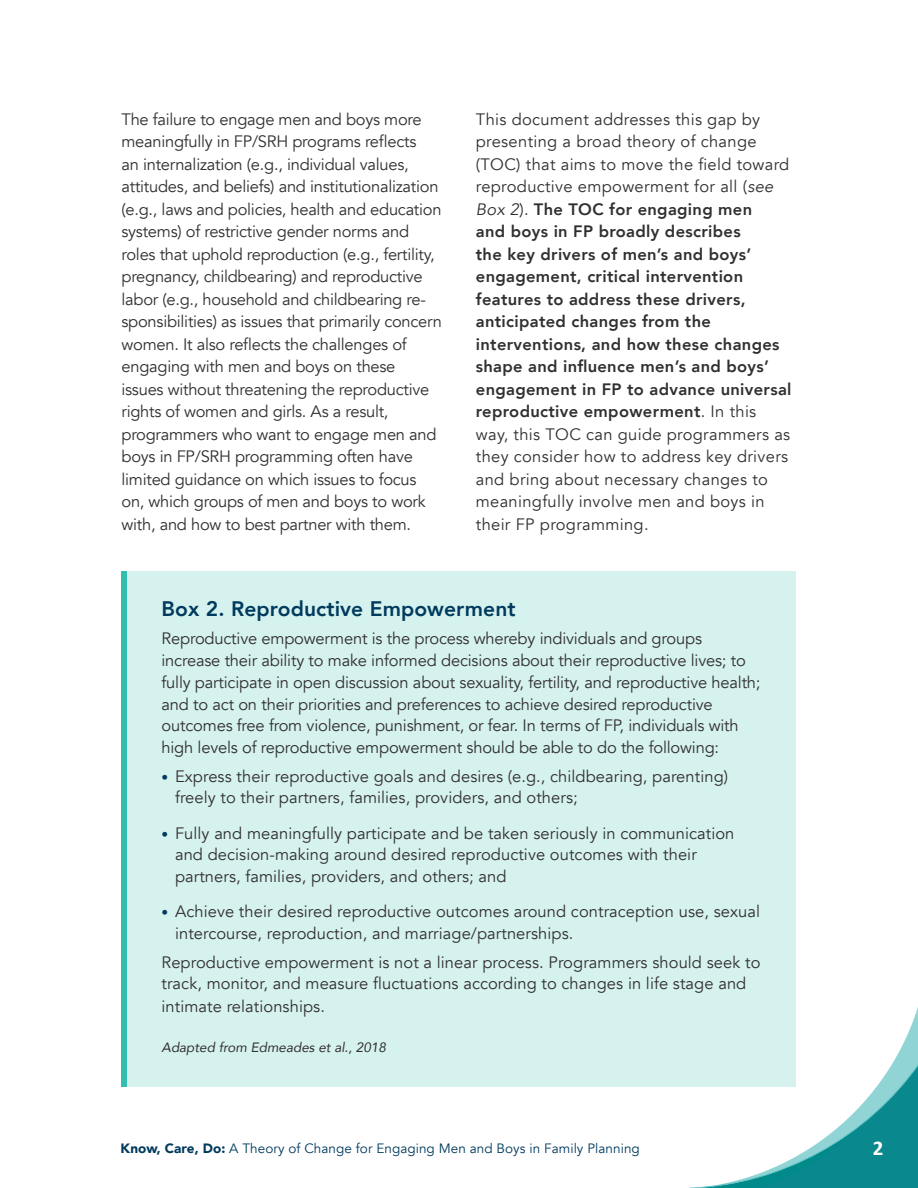
<style>
.page{position:relative;width:918px;height:1188px;background:#fff}
.page>*{position:absolute;margin:0;border:0;box-sizing:border-box;transform-origin:0 0}
.Body_Copy{font:800 21px "Avenir";letter-spacing:.005em;color:#003a5d}
.t1{font:700 21px "Calibri";color:#fff}
.Body_Copy-2{font:16.5px/22.5px "Avenir";letter-spacing:-.01em;color:#312f30}
.Body_Copy-3{font:16.5px/22.5px "Avenir";letter-spacing:.02em;color:#312f30}
.t2{font:13.5px "Avenir";letter-spacing:.005em;color:#003a5d}
.Source_or_Caption{font:italic 13.5px "Avenir";color:#312f30}
.s1{font-style:italic}
.s2{font-weight:800}
.s3{font-weight:900;font-size:13.5px;color:#003a5d}
.s4{font-weight:900}
</style>
<div class="page">
<svg style="left:897px;top:1007px;width:21px;height:48px"></svg>
<svg style="left:679px;top:1055px;width:239px;height:133px"></svg>
<div style="left:122px;top:571px;width:674px;height:515px;background:#d6f2ef"></div>
<div style="left:122px;top:571px;width:5px;height:515px;background:#34beaf"></div>
<p class="Body_Copy-2" style="left:122px;top:108px;width:322px">The failure to engage men and boys more meaningfully in FP/SRH programs reflects<br>an internalization (e.g., individual values, attitudes, and beliefs) and institutionalization (e.g., laws and policies, health and education systems) of restrictive gender norms and roles that uphold reproduction (e.g., fertility, pregnancy, childbearing) and reproductive labor (e.g., household and childbearing re&shy;sponsibilities) as issues that primarily concern women. It also reflects the challenges of engaging with men and boys on these<br>issues without threatening the reproductive rights of women and girls. As a result, programmers who want to engage men and boys in FP/SRH programming often have limited guidance on which issues to focus on, which groups of men and boys to work with, and how to best partner with them.</p>
<p class="Body_Copy-3" style="left:476px;top:108px;width:317px">This document addresses this gap by presenting a broad theory of change (TOC) that aims to move the field toward reproductive empowerment for all (<span class="s1">see Box 2</span>). <span class="s2">The TOC for engaging men<br>and boys in FP broadly describes<br>the key drivers of men’s and boys’ engagement, critical intervention features to address these drivers, anticipated changes from the interventions, and how these changes shape and influence men’s and boys’ engagement in FP to advance universal reproductive empowerment</span>. In this way, this TOC can guide programmers as they consider how to address key drivers and bring about necessary changes to meaningfully involve men and boys in their FP programming.</p>
<p class="Body_Copy" style="left:162px;top:592px;width:356px">Box 2. Reproductive Empowerment</p>
<p class="Body_Copy-2" style="left:162px;top:628px;width:601px;line-height:21.8px">Reproductive empowerment is the process whereby individuals and groups increase their ability to make informed decisions about their reproductive lives; to fully participate in open discussion about sexuality, fertility, and reproductive health; and to act on their priorities and preferences to achieve desired reproductive outcomes free from violence, punishment, or fear. In terms of FP, individuals with high levels of reproductive empowerment should be able to do the following:</p>
<p class="Body_Copy-2" style="left:175px;top:765px;width:555px;line-height:21.8px;text-indent:-14px"><span class="s3">•</span> Express their reproductive goals and desires (e.g., childbearing, parenting) freely to their partners, families, providers, and others;</p>
<p class="Body_Copy-2" style="left:175px;top:822px;width:561px;line-height:21.8px;text-indent:-14px"><span class="s3">•</span> Fully and meaningfully participate and be taken seriously in communication and decision-making around desired reproductive outcomes with their partners, families, providers, and others; and</p>
<p class="Body_Copy-2" style="left:175px;top:901px;width:586px;line-height:21.8px;text-indent:-14px"><span class="s3">•</span> Achieve their desired reproductive outcomes around contraception use, sexual intercourse, reproduction, and marriage/partnerships.</p>
<p class="Body_Copy-2" style="left:162px;top:951px;width:600px">Reproductive empowerment is not a linear process. Programmers should seek to track, monitor, and measure fluctuations according to changes in life stage and intimate relationships.</p>
<p class="Source_or_Caption" style="left:162px;top:1039px;width:226px">Adapted from Edmeades et al., 2018</p>
<p class="t2" style="left:121px;top:1140px;width:521px"><span class="s4">Know, Care, Do:</span> A Theory of Change for Engaging Men and Boys in Family Planning</p>
<p class="t1" style="left:873px;top:1135px;width:12px">2</p>
</div>
